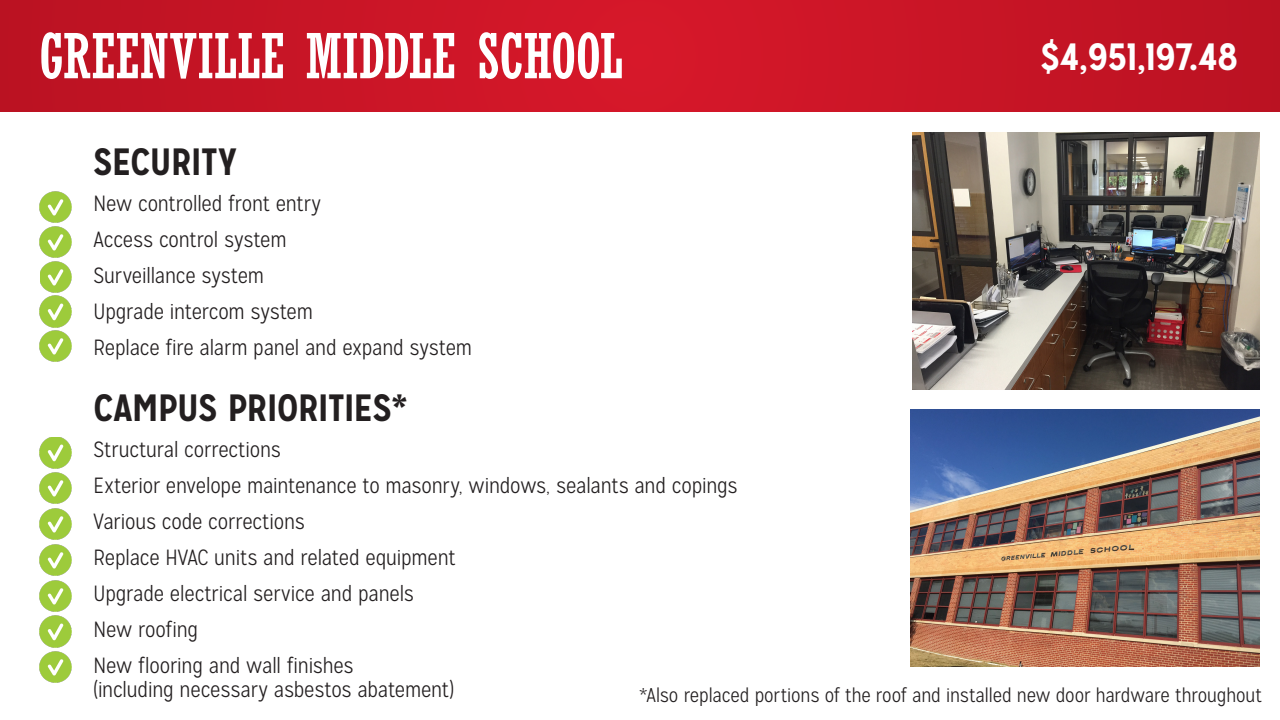
<style>
.page{position:relative;width:1280px;height:720px;background:#fff}
.page>*{position:absolute;margin:0;border:0;box-sizing:border-box;transform-origin:0 0}
.t1{font:condensed 61.5px "Rockwell";letter-spacing:-.005em;color:#fff}
.t2{font:700 38px "Mission Gothic";letter-spacing:-.025em;color:#231f20}
.t3{font:700 38px "Mission Gothic";letter-spacing:-.025em;color:#fff}
.Paragraph_Style_1{font:300 22px/24px "Mission Gothic";letter-spacing:-.01em;color:#231f20}
.t4{font:300 20px "Mission Gothic";letter-spacing:-.01em;color:#231f20}
</style>
<div class="page">
<div style="left:0;top:0;width:1280px;height:112px;background:linear-gradient(to right,#c81526,#c81526)"></div>
<img style="left:40px;top:191px;width:31px;height:31px">
<img style="left:40px;top:437px;width:31px;height:31px">
<img style="left:40px;top:226px;width:31px;height:31px">
<img style="left:40px;top:473px;width:31px;height:31px">
<img style="left:40px;top:261px;width:31px;height:31px">
<img style="left:40px;top:509px;width:31px;height:31px">
<img style="left:40px;top:296px;width:31px;height:31px">
<img style="left:40px;top:544px;width:31px;height:31px">
<img style="left:40px;top:331px;width:31px;height:31px">
<img style="left:40px;top:580px;width:31px;height:31px">
<img style="left:40px;top:652px;width:31px;height:31px">
<img style="left:40px;top:616px;width:31px;height:31px">
<img style="left:912px;top:132px;width:348px;height:257px">
<img style="left:910px;top:410px;width:350px;height:256px">
<p class="t1" style="left:39px;top:21px;width:585px">GREENVILLE MIDDLE SCHOOL</p>
<p class="t3" style="left:1041px;top:33px;width:199px">$4,951,197.48</p>
<p class="t2" style="left:94px;top:137px;width:144px">SECURITY</p>
<p class="Paragraph_Style_1" style="left:94px;top:191px;width:229px">New controlled front entry</p>
<p class="Paragraph_Style_1" style="left:94px;top:227px;width:194px">Access control system</p>
<p class="Paragraph_Style_1" style="left:94px;top:263px;width:172px">Surveillance system</p>
<p class="Paragraph_Style_1" style="left:94px;top:299px;width:221px">Upgrade intercom system</p>
<p class="Paragraph_Style_1" style="left:94px;top:335px;width:380px">Replace fire alarm panel and expand system</p>
<p class="t2" style="left:94px;top:383px;width:315px">CAMPUS PRIORITIES*</p>
<p class="Paragraph_Style_1" style="left:94px;top:437px;width:189px">Structural corrections</p>
<p class="Paragraph_Style_1" style="left:94px;top:473px;width:645px">Exterior envelope maintenance to masonry, windows, sealants and copings</p>
<p class="Paragraph_Style_1" style="left:94px;top:509px;width:213px">Various code corrections</p>
<p class="Paragraph_Style_1" style="left:94px;top:545px;width:364px">Replace HVAC units and related equipment</p>
<p class="Paragraph_Style_1" style="left:94px;top:581px;width:322px">Upgrade electrical service and panels</p>
<p class="Paragraph_Style_1" style="left:94px;top:617px;width:106px">New roofing</p>
<p class="Paragraph_Style_1" style="left:94px;top:653px;width:362px">New flooring and wall finishes<br>(including necessary asbestos abatement)</p>
<p class="t4" style="left:640px;top:683px;width:624px">*Also replaced portions of the roof and installed new door hardware throughout</p>
</div>
